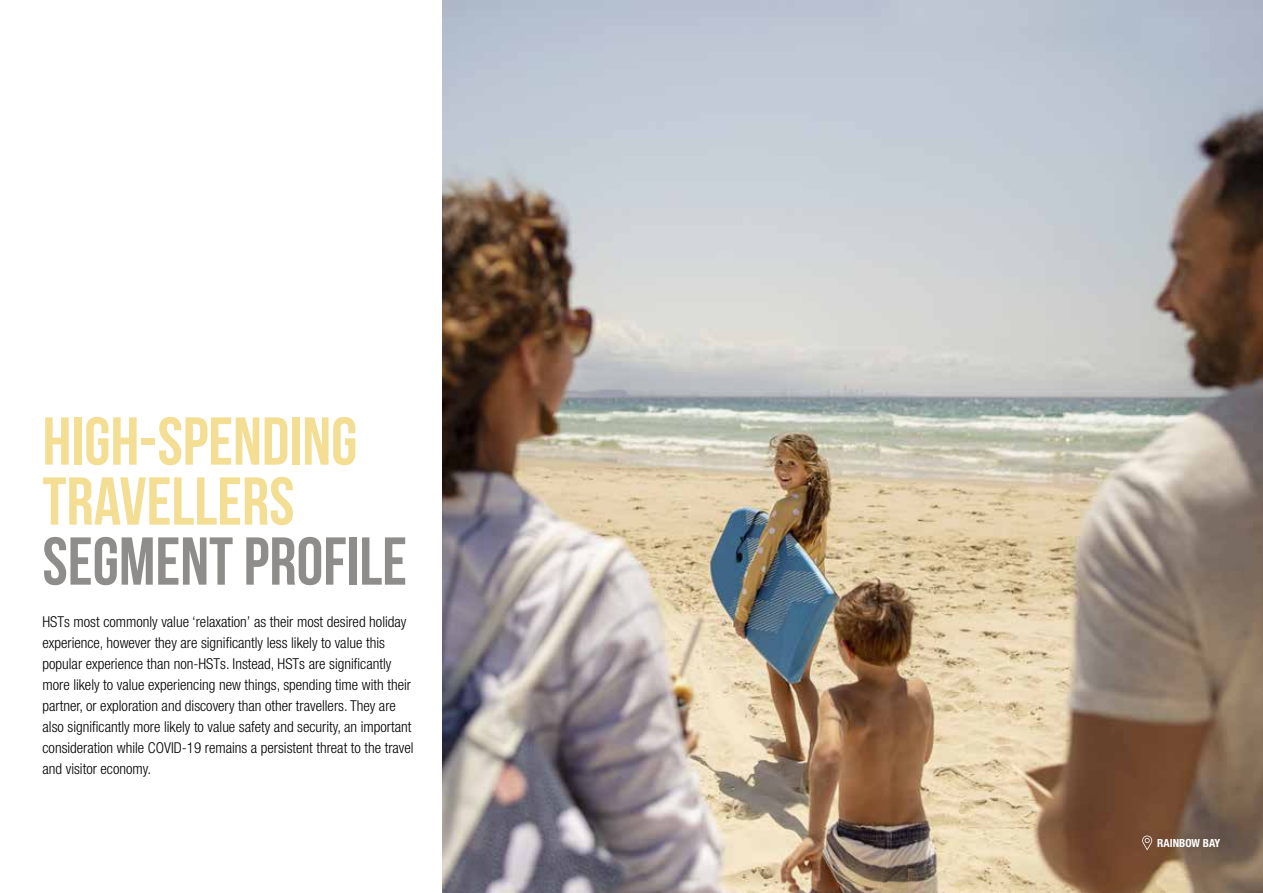
<style>
.page{position:relative;width:1263px;height:893px;background:#fff}
.page>*{position:absolute;margin:0;border:0;box-sizing:border-box;transform-origin:0 0}
.t1{font:700 67.5px/60px "Bebas Neue";color:#f3de94}
.t2{font:700 67.5px "Bebas Neue";color:#8e8d8b}
.t3{font:300 condensed 15px/21px "Helvetica Neue LT Std";color:#000}
.t4{font:700 condensed 11.25px "Helvetica Neue LT Std";color:#fff}
</style>
<div class="page">
<img style="left:442px;top:0;width:821px;height:893px">
<div style="left:1133px;top:827px;width:96px;height:31px;background:#000;opacity:.1"></div>
<svg style="left:1142px;top:836px;width:10px;height:14px"></svg>
<h1 class="t1" style="left:43px;top:410px;width:316px">HIGH-SPENDING<br>TRAVELLERS</h1>
<h1 class="t2" style="left:43px;top:524px;width:366px">SEGMENT PROFILE</h1>
<p class="t3" style="left:43px;top:611px;width:373px">HSTs most commonly value ‘relaxation’ as their most desired holiday experience, however they are significantly less likely to value this popular experience than non-HSTs. Instead, HSTs are significantly more likely to value experiencing new things, spending time with their partner, or exploration and discovery than other travellers. They are also significantly more likely to value safety and security, an important consideration while COVID-19 remains a persistent threat to the travel and visitor economy.</p>
<p class="t4" style="left:1157px;top:836px;width:65px">RAINBOW BAY</p>
</div>
